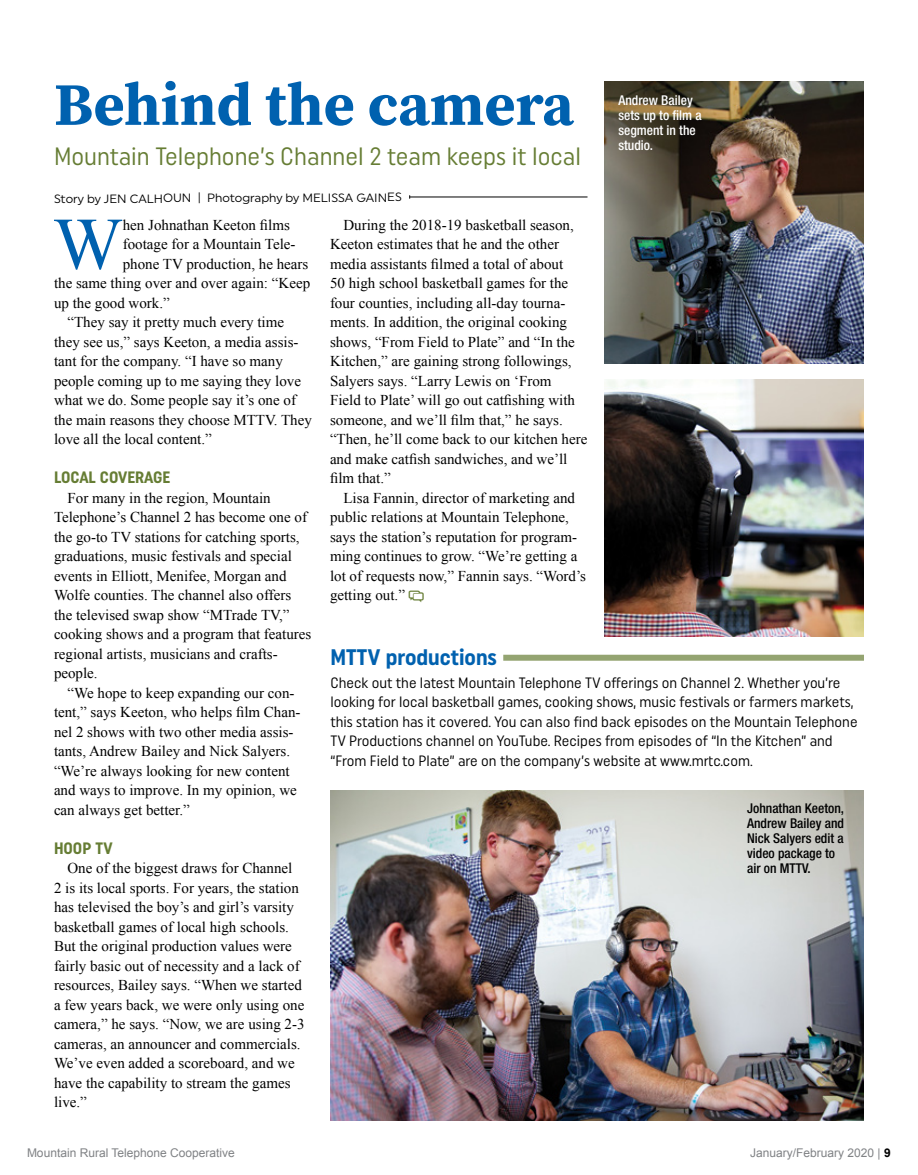
<style>
.page{position:relative;width:918px;height:1175px;background:#fff}
.page>*{position:absolute;margin:0;border:0;box-sizing:border-box;transform-origin:0 0}
.t1{font:73.95px "Times New Roman";color:#0061af}
.t2{font:700 60px "Source Serif Pro";color:#0061af}
.t3{font:25.05px "Uniform Condensed";color:#667d34}
.t4{font:700 22.5px "Uniform Condensed";color:#0061af}
.t5{font:700 16.5px "Uniform Condensed";color:#667d34}
.t6{font:15px/19.5px "Times New Roman";color:#000}
.t7{font:15px/19.5px "Uniform Condensed";color:#000}
.t8{font:500 condensed 13.5px/15px "Helvetica Neue LT Std";color:#000}
.t9{font:500 condensed 13.5px/15px "Helvetica Neue LT Std";color:#fff}
.t10{font:12px "Arial";color:#808285}
.t11{font:12px "Uniform";letter-spacing:-.005em;color:#000}
.s1{font-weight:700;color:#000}
</style>
<div class="page">
<hr style="left:410px;top:197px;width:178px;height:1px;background:#000">
<img style="left:330px;top:790px;width:534px;height:330px">
<img style="left:605px;top:81px;width:259px;height:283px">
<div style="left:503px;top:654px;width:361px;height:6px;background:#94a471"></div>
<img style="left:605px;top:379px;width:259px;height:257px">
<h2 class="t2" style="left:54px;top:63px;width:521px">Behind the camera</h2>
<h3 class="t3" style="left:54px;top:141px;width:529px">Mountain Telephone’s Channel 2 team keeps it local</h3>
<p class="t11" style="left:54px;top:191px;width:349px">Story by JEN CALHOUN | Photography by MELISSA GAINES</p>
<p class="t9" style="left:618px;top:93px;width:85px">Andrew Bailey sets up to film a segment in the studio.</p>
<h1 class="t1" style="left:53px;top:194px;width:71px">W</h1>
<p class="t6" style="left:123px;top:215px;width:169px">hen Johnathan Keeton films</p>
<p class="t6" style="left:123px;top:234px;width:174px">footage for a Mountain Tele-</p>
<p class="t6" style="left:123px;top:254px;width:187px">phone TV production, he hears</p>
<p class="t6" style="left:54px;top:273px;width:258px">the same thing over and over again: “Keep</p>
<p class="t6" style="left:54px;top:293px;width:117px">up the good work.”</p>
<p class="t6" style="left:68px;top:312px;width:218px">“They say it pretty much every time</p>
<p class="t6" style="left:54px;top:332px;width:246px">they see us,” says Keeton, a media assis-</p>
<p class="t6" style="left:54px;top:351px;width:230px">tant for the company. “I have so many</p>
<p class="t6" style="left:54px;top:371px;width:249px">people coming up to me saying they love</p>
<p class="t6" style="left:54px;top:390px;width:244px">what we do. Some people say it’s one of</p>
<p class="t6" style="left:54px;top:410px;width:259px">the main reasons they choose MTTV. They</p>
<p class="t6" style="left:54px;top:429px;width:159px">love all the local content.”</p>
<p class="t5" style="left:54px;top:467px;width:118px">LOCAL COVERAGE</p>
<p class="t6" style="left:54px;top:488px;width:259px;text-indent:14px">For many in the region, Mountain Telephone’s Channel 2 has become one of the go-to TV stations for catching sports, graduations, music festivals and special events in Elliott, Menifee, Morgan and Wolfe counties. The channel also offers the televised swap show “MTrade TV,” cooking shows and a program that features regional artists, musicians and crafts&shy;people.</p>
<p class="t6" style="left:54px;top:683px;width:248px;text-indent:14px">“We hope to keep expanding our con&shy;tent,” says Keeton, who helps film Chan&shy;nel 2 shows with two other media assis&shy;tants, Andrew Bailey and Nick Salyers. “We’re always looking for new content and ways to improve. In my opinion, we can always get better.”</p>
<p class="t5" style="left:54px;top:838px;width:60px">HOOP TV</p>
<p class="t6" style="left:54px;top:858px;width:252px;text-indent:14px">One of the biggest draws for Channel<br>2 is its local sports. For years, the station has televised the boy’s and girl’s varsity basketball games of local high schools.<br>But the original production values were fairly basic out of necessity and a lack of resources, Bailey says. “When we started a few years back, we were only using one camera,” he says. “Now, we are using 2-3 cameras, an announcer and commercials.<br>We’ve even added a scoreboard, and we have the capability to stream the games live.”</p>
<p class="t6" style="left:330px;top:215px;width:259px;text-indent:14px">During the 2018-19 basketball season, Keeton estimates that he and the other media assistants filmed a total of about<br>50 high school basketball games for the four counties, including all-day tourna&shy;ments. In addition, the original cooking shows, “From Field to Plate” and “In the Kitchen,” are gaining strong followings, Salyers says. “Larry Lewis on ‘From<br>Field to Plate’ will go out catfishing with someone, and we’ll film that,” he says. “Then, he’ll come back to our kitchen here and make catfish sandwiches, and we’ll film that.”</p>
<p class="t6" style="left:330px;top:487px;width:258px;text-indent:14px">Lisa Fannin, director of marketing and public relations at Mountain Telephone, says the station’s reputation for program&shy;ming continues to grow. “We’re getting a lot of requests now,” Fannin says. “Word’s getting out.”</p>
<h3 class="t4" style="left:330px;top:644px;width:168px">MTTV productions</h3>
<p class="t7" style="left:330px;top:672px;width:529px">Check out the latest Mountain Telephone TV offerings on Channel 2. Whether you’re looking for local basketball games, cooking shows, music festivals or farmers markets, this station has it covered. You can also find back episodes on the Mountain Telephone TV Productions channel on YouTube. Recipes from episodes of “In the Kitchen” and “From Field to Plate” are on the company’s website at www.mrtc.com.</p>
<p class="t8" style="left:747px;top:801px;width:98px">Johnathan Keeton,<br>Andrew Bailey and<br>Nick Salyers edit a video package to air on MTTV.</p>
<p class="t10" style="left:27px;top:1144px;width:209px">Mountain Rural Telephone Cooperative</p>
<p class="t10" style="left:750px;top:1144px;width:142px">January/February 2020 | <span class="s1">9</span></p>
</div>
